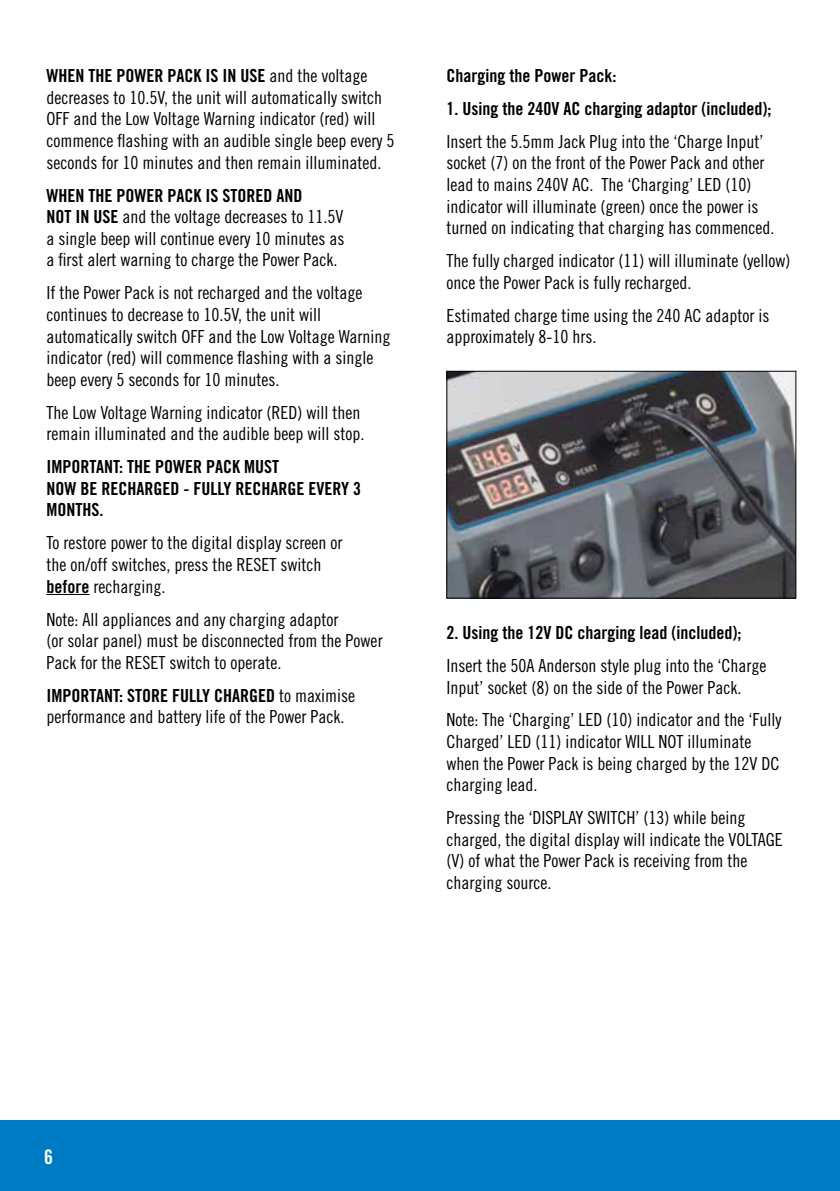
<style>
.page{position:relative;width:840px;height:1191px;background:#fff}
.page>*{position:absolute;margin:0;border:0;box-sizing:border-box;transform-origin:0 0}
.t1{font:20px "Trade Gothic Bold Cond Twenty";color:#fff}
.t2{font:18px/21.6px "Trade Gothic Cond Eighteen";color:#000}
.t3{font:18px/21.6px "Trade Gothic Bold Cond Twenty";color:#000}
.s1{font-family:"Trade Gothic Cond Eighteen"}
.s2{font-family:"Trade Gothic Bold Cond Twenty"}
</style>
<div class="page">
<hr style="left:46px;top:594px;width:43px;height:1px;background:#000">
<div style="left:0;top:1120px;width:839px;height:71px;background:#007ac2"></div>
<img style="left:448px;top:373px;width:345px;height:223px">
<div style="left:446px;top:371px;width:349px;height:227px;border:1px solid #000"></div>
<p class="t3" style="left:46px;top:65px;width:322px">WHEN THE POWER PACK IS IN USE <span class="s1">and the voltage</span></p>
<p class="t2" style="left:46px;top:86px;width:349px">decreases to 10.5V, the unit will automatically switch OFF and the Low Voltage Warning indicator (red) will commence flashing with an audible single beep every 5 seconds for 10 minutes and then remain illuminated.</p>
<p class="t3" style="left:46px;top:184px;width:257px">WHEN THE POWER PACK IS STORED AND</p>
<p class="t2" style="left:46px;top:206px;width:299px;text-align:justify"><span class="s2">NOT IN USE</span> and the voltage decreases to 11.5V a single beep will continue every 10 minutes as a first alert warning to charge the Power Pack.</p>
<p class="t2" style="left:46px;top:282px;width:345px">If the Power Pack is not recharged and the voltage continues to decrease to 10.5V, the unit will automatically switch OFF and the Low Voltage Warning indicator (red) will commence flashing with a single beep every 5 seconds for 10 minutes.</p>
<p class="t2" style="left:46px;top:401px;width:319px">The Low Voltage Warning indicator (RED) will then remain illuminated and the audible beep will stop.</p>
<p class="t3" style="left:46px;top:456px;width:316px">IMPORTANT: THE POWER PACK MUST<br>NOW BE RECHARGED - FULLY RECHARGE EVERY 3<br>MONTHS.</p>
<p class="t2" style="left:46px;top:532px;width:297px">To restore power to the digital display screen or the on/off switches, press the RESET switch <span class="s2">before</span> recharging.</p>
<p class="t2" style="left:46px;top:608px;width:337px">Note: All appliances and any charging adaptor<br>(or solar panel) must be disconnected from the Power<br>Pack for the RESET switch to operate.</p>
<p class="t3" style="left:46px;top:684px;width:310px">IMPORTANT: STORE FULLY CHARGED <span class="s1">to maximise</span></p>
<p class="t2" style="left:46px;top:706px;width:299px">performance and battery life of the Power Pack.</p>
<p class="t3" style="left:446px;top:64px;width:171px">Charging the Power Pack:</p>
<p class="t3" style="left:446px;top:97px;width:326px">1. Using the 240V AC charging adaptor (included);</p>
<p class="t2" style="left:446px;top:130px;width:329px">Insert the 5.5mm Jack Plug into the ‘Charge Input’ socket (7) on the front of the Power Pack and other lead to mains 240V AC. The ‘Charging’ LED (10) indicator will illuminate (green) once the power is turned on indicating that charging has commenced.</p>
<p class="t2" style="left:446px;top:250px;width:345px">The fully charged indicator (11) will illuminate (yellow) once the Power Pack is fully recharged.</p>
<p class="t2" style="left:446px;top:304px;width:324px">Estimated charge time using the 240 AC adaptor is approximately 8-10 hrs.</p>
<p class="t3" style="left:446px;top:621px;width:296px">2. Using the 12V DC charging lead (included);</p>
<p class="t2" style="left:446px;top:654px;width:321px">Insert the 50A Anderson style plug into the ‘Charge<br>Input’ socket (8) on the side of the Power Pack.</p>
<p class="t2" style="left:446px;top:709px;width:336px">Note: The ‘Charging’ LED (10) indicator and the ‘Fully Charged’ LED (11) indicator WILL NOT illuminate when the Power Pack is being charged by the 12V DC charging lead.</p>
<p class="t2" style="left:446px;top:807px;width:338px">Pressing the ‘DISPLAY SWITCH’ (13) while being charged, the digital display will indicate the VOLTAGE (V) of what the Power Pack is receiving from the charging source.</p>
<p class="t1" style="left:44px;top:1144px;width:10px">6</p>
</div>
